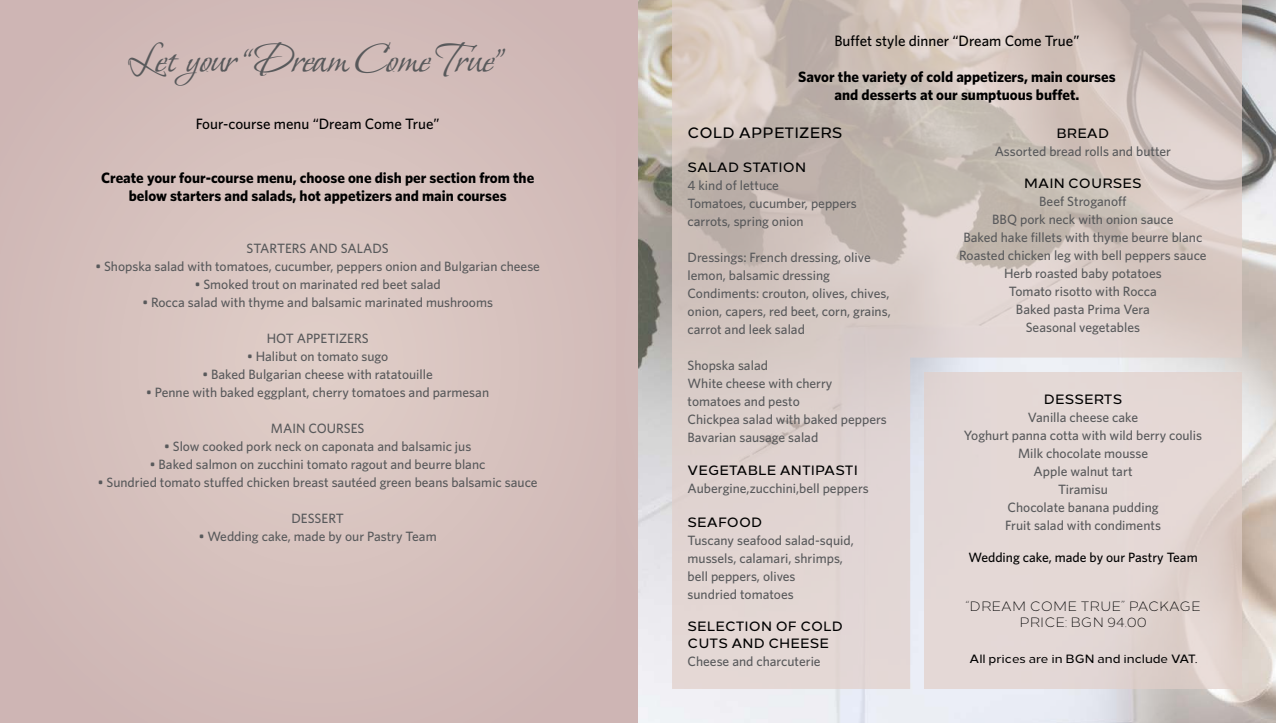
<style>
.page{position:relative;width:1276px;height:723px;background:#fff}
.page>*{position:absolute;margin:0;border:0;box-sizing:border-box;transform-origin:0 0}
.t1{font:45px "Vera Crouz";color:#58595b}
.t2{font:700 15px/18px "Whitney";color:#000;text-align:center}
.t3{font:500 15px "Whitney";color:#000}
.t4{font:500 15px "Loew";letter-spacing:.01em;color:#000}
.t5{font:500 13.5px/18px "Whitney";color:#58595b}
.t6{font:500 13.5px/16.2px "Loew";letter-spacing:.01em;color:#000}
.t7{font:300 13.5px/16.2px "Loew";letter-spacing:.01em;color:#000;text-align:center}
.t8{font:500 13.5px "Whitney";color:#000}
.t9{font:500 12px "Loew";color:#000}
</style>
<div class="page">
<div style="left:0;top:0;width:659px;height:723px;background:#d4bebb"></div>
<div style="left:617px;top:0;width:659px;height:723px;background:#ceb6b5"></div>
<img style="left:638px;top:0;width:638px;height:723px">
<svg style="left:672px;top:0;width:570px;height:689px"></svg>
<div style="left:924px;top:372px;width:318px;height:317px;background:#e4d8d5"></div>
<h1 class="t1" style="left:129px;top:37px;width:379px">Let your “Dream Come True”</h1>
<p class="t3" style="left:196px;top:113px;width:245px">Four-course menu “Dream Come True”</p>
<p class="t2" style="left:101px;top:168px;width:434px">Create your four-course menu, choose one dish per section from the below starters and salads, hot appetizers and main courses</p>
<p class="t5" style="left:247px;top:239px;width:144px">STARTERS AND SALADS</p>
<p class="t5" style="left:95px;top:257px;width:446px">• Shopska salad with tomatoes, cucumber, peppers onion and Bulgarian cheese</p>
<p class="t5" style="left:195px;top:275px;width:247px">• Smoked trout on marinated red beet salad</p>
<p class="t5" style="left:142px;top:293px;width:352px">• Rocca salad with thyme and balsamic marinated mushrooms</p>
<p class="t5" style="left:267px;top:329px;width:103px">HOT APPETIZERS</p>
<p class="t5" style="left:247px;top:347px;width:143px">• Halibut on tomato sugo</p>
<p class="t5" style="left:202px;top:365px;width:232px">• Baked Bulgarian cheese with ratatouille</p>
<p class="t5" style="left:146px;top:383px;width:344px">• Penne with baked eggplant, cherry tomatoes and parmesan</p>
<p class="t5" style="left:271px;top:419px;width:95px">MAIN COURSES</p>
<p class="t5" style="left:164px;top:437px;width:309px">• Slow cooked pork neck on caponata and balsamic jus</p>
<p class="t5" style="left:150px;top:455px;width:337px">• Baked salmon on zucchini tomato ragout and beurre blanc</p>
<p class="t5" style="left:98px;top:473px;width:441px">• Sundried tomato stuffed chicken breast sautéed green beans balsamic sauce</p>
<p class="t5" style="left:291px;top:509px;width:54px">DESSERT</p>
<p class="t5" style="left:199px;top:527px;width:239px">• Wedding cake, made by our Pastry Team</p>
<p class="t3" style="left:834px;top:31px;width:246px">Buffet style dinner “Dream Come True”</p>
<p class="t2" style="left:798px;top:67px;width:319px">Savor the variety of cold appetizers, main courses and desserts at our sumptuous buffet.</p>
<p class="t4" style="left:687px;top:121px;width:156px">COLD APPETIZERS</p>
<p class="t6" style="left:687px;top:158px;width:120px">SALAD STATION</p>
<p class="t5" style="left:687px;top:176px;width:171px">4 kind of lettuce<br>Tomatoes, cucumber, peppers carrots, spring onion</p>
<p class="t5" style="left:687px;top:248px;width:205px">Dressings: French dressing, olive lemon, balsamic dressing<br>Condiments: crouton, olives, chives, onion, capers, red beet, corn, grains, carrot and leek salad</p>
<p class="t5" style="left:687px;top:356px;width:201px">Shopska salad<br>White cheese with cherry tomatoes and pesto<br>Chickpea salad with baked peppers<br>Bavarian sausage salad</p>
<p class="t6" style="left:687px;top:461px;width:172px">VEGETABLE ANTIPASTI</p>
<p class="t5" style="left:687px;top:479px;width:183px">Aubergine,zucchini,bell peppers</p>
<p class="t6" style="left:687px;top:513px;width:76px">SEAFOOD</p>
<p class="t5" style="left:687px;top:531px;width:168px">Tuscany seafood salad-squid, mussels, calamari, shrimps, bell peppers, olives<br>sundried tomatoes</p>
<p class="t6" style="left:687px;top:617px;width:157px">SELECTION OF COLD<br>CUTS AND CHEESE</p>
<p class="t5" style="left:687px;top:651px;width:135px">Cheese and charcuterie</p>
<p class="t6" style="left:1056px;top:124px;width:54px">BREAD</p>
<p class="t5" style="left:994px;top:142px;width:178px">Assorted bread rolls and butter</p>
<p class="t6" style="left:1024px;top:174px;width:119px">MAIN COURSES</p>
<p class="t5" style="left:959px;top:192px;width:249px;text-align:center">Beef Stroganoff<br>BBQ pork neck with onion sauce<br>Baked hake fillets with thyme beurre blanc<br>Roasted chicken leg with bell peppers sauce<br>Herb roasted baby potatoes<br>Tomato risotto with Rocca<br>Baked pasta Prima Vera<br>Seasonal vegetables</p>
<p class="t6" style="left:1044px;top:390px;width:80px">DESSERTS</p>
<p class="t5" style="left:964px;top:408px;width:240px;text-align:center">Vanilla cheese cake<br>Yoghurt panna cotta with wild berry coulis<br>Milk chocolate mousse<br>Apple walnut tart<br>Tiramisu<br>Chocolate banana pudding<br>Fruit salad with condiments</p>
<p class="t8" style="left:968px;top:549px;width:231px">Wedding cake, made by our Pastry Team</p>
<p class="t7" style="left:965px;top:597px;width:237px">“DREAM COME TRUE” PACKAGE<br>PRICE: BGN 94.00</p>
<p class="t9" style="left:969px;top:649px;width:229px">All prices are in BGN and include VAT.</p>
</div>
